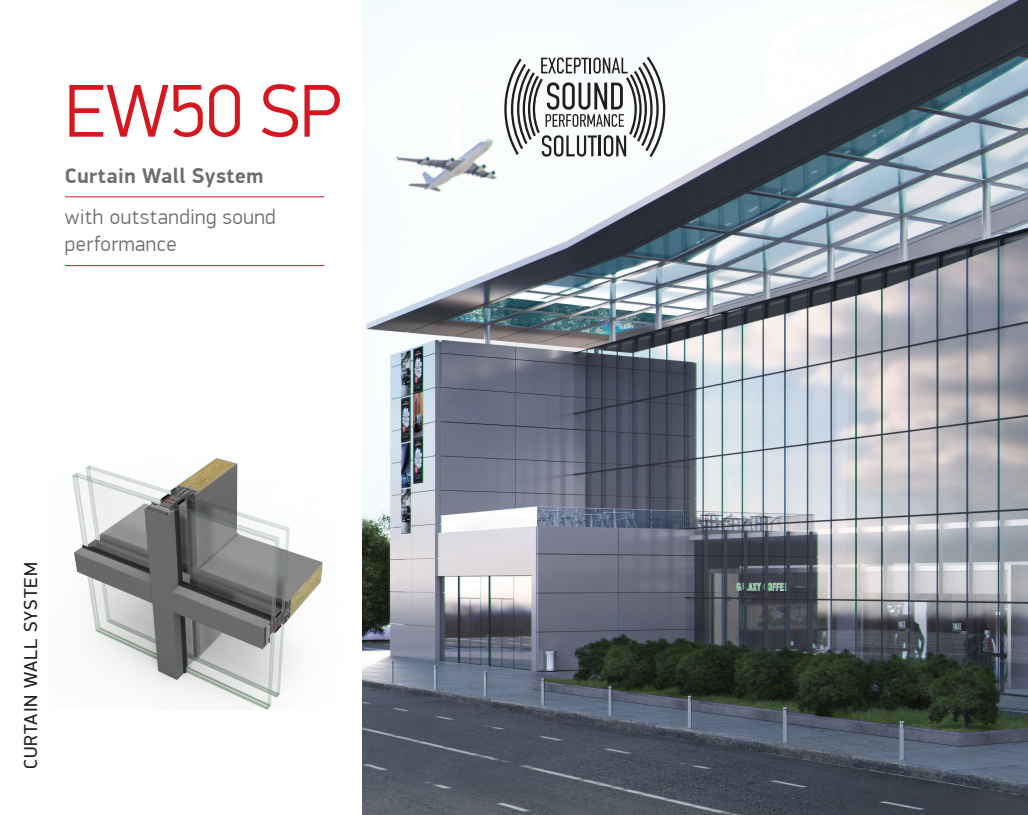
<style>
.page{position:relative;width:1028px;height:815px;background:#fff}
.page>*{position:absolute;margin:0;border:0;box-sizing:border-box;transform-origin:0 0}
.MEGALOS_TITLOS{font:300 75px "PF Din Display Pro";color:#d7171f}
.medium_title{font:300 21.25px/27.5px "PF Din Display Pro";letter-spacing:.025em;color:#6c6d70}
.medium_title-2{font:700 21.25px "PF Din Display Pro";letter-spacing:.025em;color:#6c6d70}
.ΚΑΘΕΤΟΣ_ΤΙΤΛΟΣ_ΠΕΡΙΕ{font:18.75px "PF Din Display Pro";letter-spacing:.05em;color:#231f20}
</style>
<div class="page">
<hr style="left:65px;top:197px;width:259px;height:1px;background:#d7171f">
<hr style="left:65px;top:265px;width:259px;height:1px;background:#d7171f">
<img style="left:72px;top:458px;width:251px;height:252px">
<img style="left:362px;top:0;width:666px;height:815px">
<svg style="left:504px;top:57px;width:161px;height:100px"></svg>
<p class="MEGALOS_TITLOS" style="left:65px;top:68px;width:278px">EW50 SP</p>
<p class="medium_title-2" style="left:65px;top:162px;width:200px">Curtain Wall System</p>
<p class="medium_title" style="left:65px;top:203px;width:212px">with outstanding sound performance</p>
<p class="ΚΑΘΕΤΟΣ_ΤΙΤΛΟΣ_ΠΕΡΙΕ" style="left:20px;top:769px;width:208px;rotate:-90deg">CURTAIN WALL SYSTEM</p>
</div>
